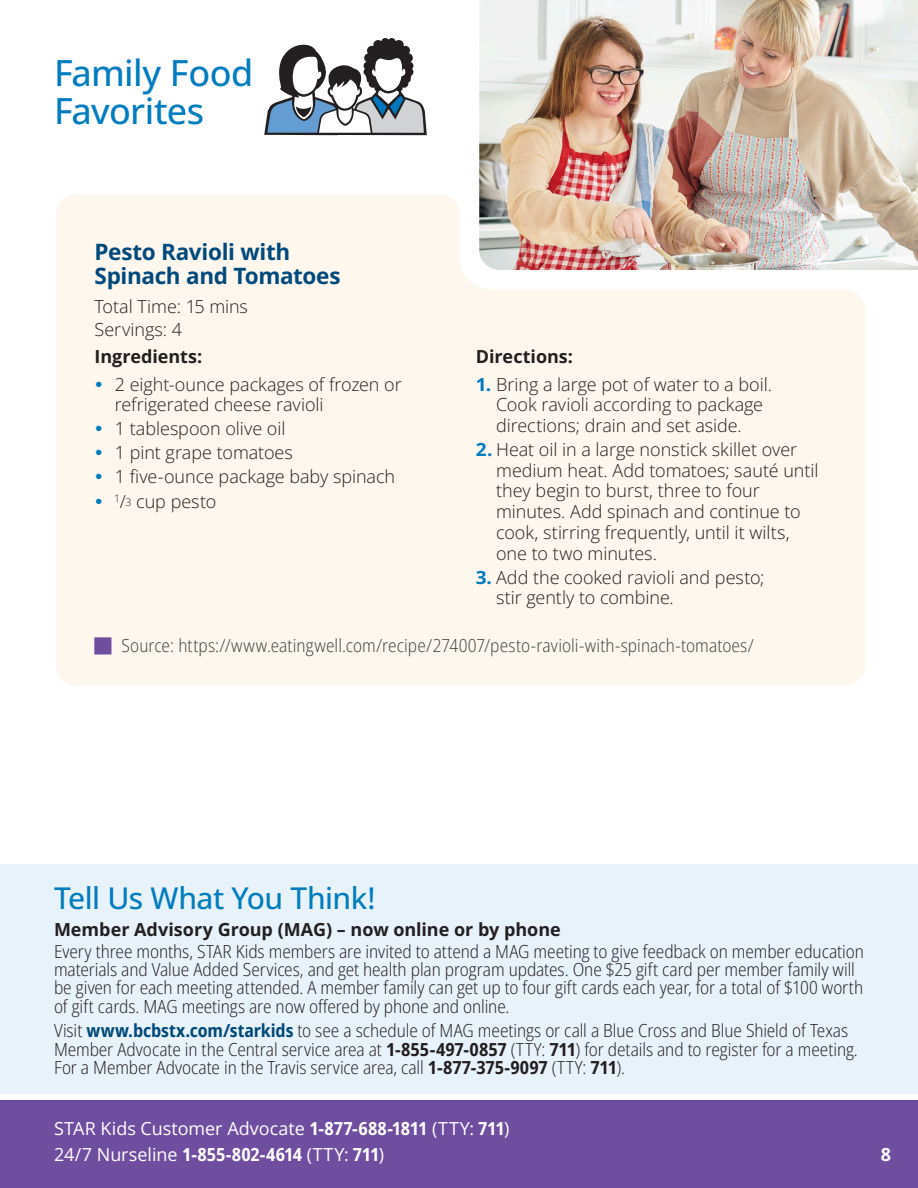
<style>
.page{position:relative;width:918px;height:1188px;background:#fff}
.page>*{position:absolute;margin:0;border:0;box-sizing:border-box;transform-origin:0 0}
.t1{font:500 36px/37.8px "Open Sans";letter-spacing:-.02em;color:#007cbf}
.Headline__H1__span{font:500 30px "Open Sans";letter-spacing:-.02em;color:#007cbf}
.sub_heading__H2{font:700 22.5px/23.7px "Open Sans";letter-spacing:-.015em;color:#00497b}
.tagline{font:300 semi-condensed 18px/18.1px "Open Sans";letter-spacing:-.005em;color:#231f20}
.body_start_here__P{font:300 18px/20.7px "Open Sans";color:#231f20}
.sources_span{font:300 semi-condensed 18px "Open Sans";letter-spacing:.005em;color:#3b4543}
.t2{font:18px/26px "Open Sans";color:#fff}
.body_bold__H4___P{font:700 18px "Open Sans";letter-spacing:-.005em;color:#231f20}
.t3{font:700 18px "Open Sans";color:#fff}
.s1{font-size:10.5px}
.s2{font-weight:700;color:#007cbf}
.s3{font-weight:700;color:#00497b}
.s4{font-weight:700}
.s5{font-weight:700;font-stretch:semi-condensed}
</style>
<div class="page">
<div style="left:0;top:1100px;width:918px;height:88px;background:#6f4d9f"></div>
<img style="left:479px;top:0;width:439px;height:270px">
<svg style="left:56px;top:194px;width:810px;height:492px;fill:#fef7ee"></svg>
<svg style="left:264px;top:38px;width:163px;height:97px"></svg>
<div style="left:0;top:864px;width:918px;height:230px;background:#e8f2fa"></div>
<svg style="left:96px;top:381px;width:6px;height:6px"></svg>
<svg style="left:96px;top:426px;width:6px;height:5px"></svg>
<svg style="left:96px;top:450px;width:6px;height:6px"></svg>
<svg style="left:96px;top:474px;width:6px;height:6px"></svg>
<svg style="left:96px;top:498px;width:6px;height:6px"></svg>
<svg style="left:94px;top:637px;width:18px;height:17px"></svg>
<h1 class="t1" style="left:54px;top:53px;width:201px">Family Food<br>Favorites</h1>
<h2 class="sub_heading__H2" style="left:94px;top:240px;width:248px">Pesto Ravioli with<br>Spinach and Tomatoes</h2>
<p class="body_start_here__P" style="left:94px;top:295px;width:155px;line-height:22.5px">Total Time: 15 mins<br>Servings: 4</p>
<p class="body_bold__H4___P" style="left:94px;top:344px;width:109px">Ingredients:</p>
<p class="body_start_here__P" style="left:115px;top:373px;width:289px">2 eight-ounce packages of frozen or refrigerated cheese ravioli</p>
<p class="body_start_here__P" style="left:115px;top:418px;width:172px">1 tablespoon olive oil</p>
<p class="body_start_here__P" style="left:115px;top:442px;width:180px">1 pint grape tomatoes</p>
<p class="body_start_here__P" style="left:115px;top:466px;width:282px">1 five-ounce package baby spinach</p>
<p class="body_start_here__P" style="left:114px;top:490px;width:104px"><sup>1</sup>/<span class="s1">3</span> cup pesto</p>
<p class="body_bold__H4___P" style="left:476px;top:344px;width:99px">Directions:</p>
<p class="body_start_here__P" style="left:496px;top:373px;width:277px;text-indent:-20px"><span class="s2">1.</span> Bring a large pot of water to a boil.<br>Cook ravioli according to package directions; drain and set aside.</p>
<p class="body_start_here__P" style="left:496px;top:439px;width:324px;text-indent:-20px"><span class="s2">2.</span> Heat oil in a large nonstick skillet over medium heat. Add tomatoes; sauté until they begin to burst, three to four minutes. Add spinach and continue to cook, stirring frequently, until it wilts, one to two minutes.</p>
<p class="body_start_here__P" style="left:496px;top:566px;width:270px;text-indent:-20px"><span class="s2">3.</span> Add the cooked ravioli and pesto; stir gently to combine.</p>
<p class="sources_span" style="left:122px;top:633px;width:634px">Source: https://www.eatingwell.com/recipe/274007/pesto-ravioli-with-spinach-tomatoes/</p>
<h1 class="Headline__H1__span" style="left:54px;top:878px;width:323px">Tell Us What You Think!</h1>
<p class="body_bold__H4___P" style="left:54px;top:917px;width:508px">Member Advisory Group (MAG) – now online or by phone</p>
<p class="tagline" style="left:54px;top:942px;width:811px">Every three months, STAR Kids members are invited to attend a MAG meeting to give feedback on member education materials and Value Added Services, and get health plan program updates. One $25 gift card per member family will be given for each meeting attended. A member family can get up to four gift cards each year, for a total of $100 worth of gift cards. MAG meetings are now offered by phone and online.</p>
<p class="tagline" style="left:54px;top:1021px;width:805px">Visit <span class="s3">www.bcbstx.com/starkids</span> to see a schedule of MAG meetings or call a Blue Cross and Blue Shield of Texas<br>Member Advocate in the Central service area at <span class="s4">1-855-497-0857</span> (TTY: <span class="s4">711</span>) for details and to register for a meeting.<br>For a Member Advocate in the Travis service area, call <span class="s4">1-877-375-9097</span> (TTY: <span class="s4">711</span>).</p>
<p class="t2" style="left:54px;top:1115px;width:457px">STAR Kids Customer Advocate <span class="s5">1‑877‑688‑1811</span> (TTY: <span class="s5">711</span>)<br>24/7 Nurseline <span class="s5">1-855-802-4614</span> (TTY: <span class="s5">711</span>)</p>
<p class="t3" style="left:881px;top:1142px;width:12px">8</p>
</div>
